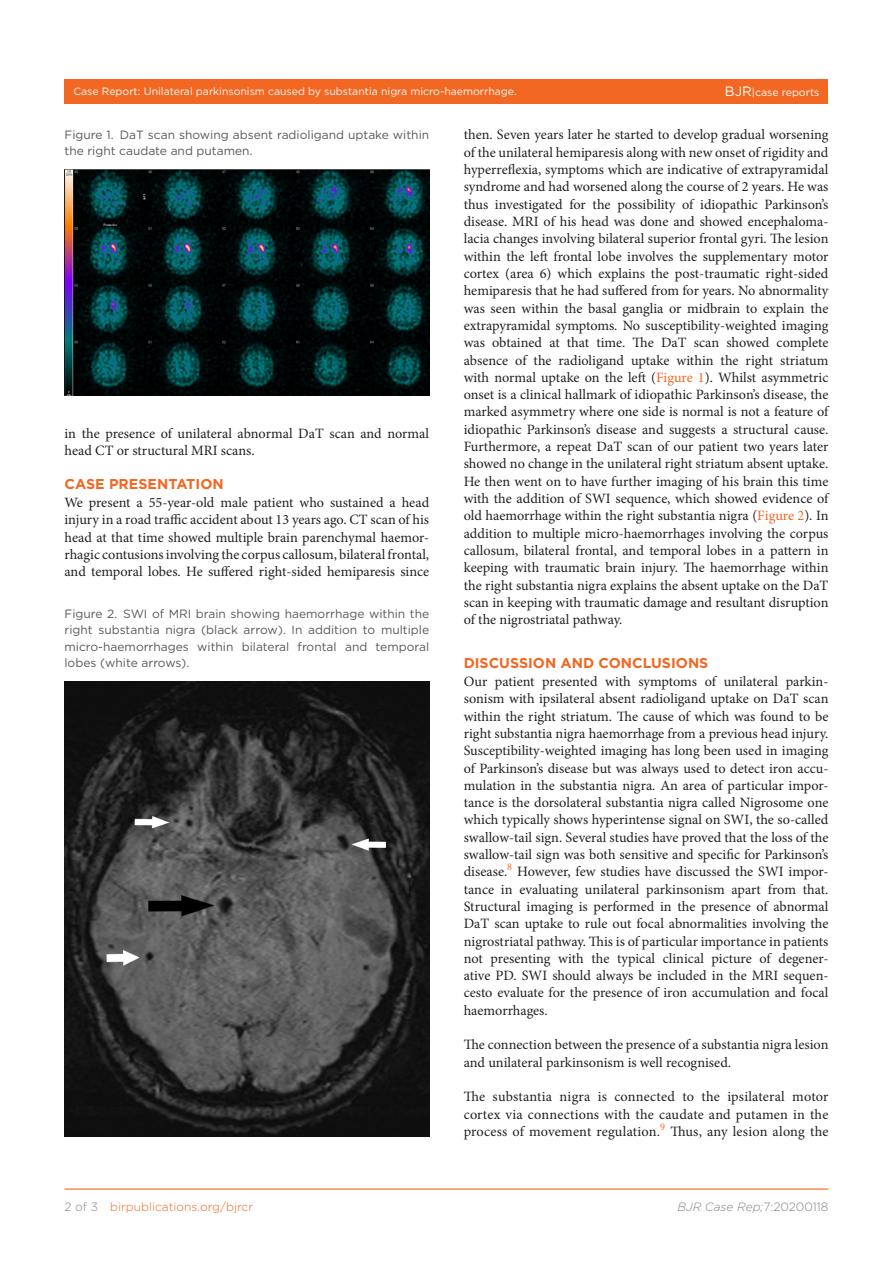
<style>
.page{position:relative;width:893px;height:1263px;background:#fff}
.page>*{position:absolute;margin:0;border:0;box-sizing:border-box;transform-origin:0 0}
.t1{font:14.25px/17.2px "Minion Pro";color:#231f20;text-align:justify}
.t2{font:700 14.25px "Gotham";color:#f26722}
.t3{font:12px/16.5px "Gotham";color:#57585a}
.t4{font:300 12px "Gotham";color:#f26722}
.t5{font:italic 300 12px "Gotham";color:#808285}
.t6{font:10.5px "Gotham";color:#fff}
.s1{font-size:13.5px}
.s2{color:#808285}
.s3{color:#f26722}
.s4{font-style:normal}
</style>
<div class="page">
<div style="left:64px;top:79px;width:764px;height:24px;background:#f26722"></div>
<hr style="left:64px;top:1188px;width:764px;height:2px;background:#f26722">
<img style="left:64px;top:169px;width:365px;height:226px">
<img style="left:64px;top:681px;width:365px;height:455px">
<p class="t6" style="left:73px;top:85px;width:445px">Case Report: Unilateral parkinsonism caused by substantia nigra micro-haemorrhage.</p>
<p class="t6" style="left:725px;top:85px;width:96px"><span class="s1">BJR</span>|case reports</p>
<p class="t3" style="left:64px;top:126px;width:366px">Figure 1. DaT scan showing absent radioligand uptake within the right caudate and putamen.</p>
<p class="t1" style="left:64px;top:425px;width:366px">in the presence of unilateral abnormal DaT scan and normal head CT or structural MRI scans.</p>
<p class="t2" style="left:64px;top:474px;width:161px">CASE PRESENTATION</p>
<p class="t1" style="left:64px;top:494px;width:366px">We present a 55-year-old male patient who sustained a head injury in a road traffic accident about 13 years ago. CT scan of his head at that time showed multiple brain parenchymal haemor&shy;rhagic contusions involving the corpus callosum, bilateral frontal, and temporal lobes. He suffered right-sided hemiparesis since</p>
<p class="t3" style="left:64px;top:605px;width:366px;text-align:justify">Figure 2. SWI of MRI brain showing haemorrhage within the right substantia nigra (black arrow). In addition to multiple micro-haemorrhages within bilateral frontal and temporal lobes (white arrows).</p>
<p class="t4" style="left:64px;top:1199px;width:190px"><span class="s2">2 of 3</span> birpublications.org/bjrcr</p>
<p class="t1" style="left:464px;top:126px;width:366px">then. Seven years later he started to develop gradual worsening of the unilateral hemiparesis along with new onset of rigidity and hyperreflexia, symptoms which are indicative of extrapyramidal syndrome and had worsened along the course of 2 years. He was thus investigated for the possibility of idiopathic Parkinson’s disease. MRI of his head was done and showed encephaloma&shy;lacia changes involving bilateral superior frontal gyri. The lesion within the left frontal lobe involves the supplementary motor cortex (area 6) which explains the post-traumatic right-sided hemiparesis that he had suffered from for years. No abnormality was seen within the basal ganglia or midbrain to explain the extrapyramidal symptoms. No susceptibility-weighted imaging was obtained at that time. The DaT scan showed complete absence of the radioligand uptake within the right striatum with normal uptake on the left (<span class="s3">Figure 1</span>). Whilst asymmetric onset is a clinical hallmark of idiopathic Parkinson’s disease, the marked asymmetry where one side is normal is not a feature of idiopathic Parkinson’s disease and suggests a structural cause.<br>Furthermore, a repeat DaT scan of our patient two years later showed no change in the unilateral right striatum absent uptake.<br>He then went on to have further imaging of his brain this time with the addition of SWI sequence, which showed evidence of old haemorrhage within the right substantia nigra (<span class="s3">Figure 2</span>). In addition to multiple micro-haemorrhages involving the corpus callosum, bilateral frontal, and temporal lobes in a pattern in keeping with traumatic brain injury. The haemorrhage within the right substantia nigra explains the absent uptake on the DaT scan in keeping with traumatic damage and resultant disruption of the nigrostriatal pathway.</p>
<p class="t2" style="left:464px;top:653px;width:246px">DISCUSSION AND CONCLUSIONS</p>
<p class="t1" style="left:464px;top:673px;width:366px">Our patient presented with symptoms of unilateral parkin&shy;sonism with ipsilateral absent radioligand uptake on DaT scan within the right striatum. The cause of which was found to be right substantia nigra haemorrhage from a previous head injury.<br>Susceptibility-weighted imaging has long been used in imaging of Parkinson’s disease but was always used to detect iron accu&shy;mulation in the substantia nigra. An area of particular impor&shy;tance is the dorsolateral substantia nigra called Nigrosome one which typically shows hyperintense signal on SWI, the so-called swallow-tail sign. Several studies have proved that the loss of the swallow-tail sign was both sensitive and specific for Parkinson’s disease.<sup>8</sup> However, few studies have discussed the SWI impor&shy;tance in evaluating unilateral parkinsonism apart from that.<br>Structural imaging is performed in the presence of abnormal DaT scan uptake to rule out focal abnormalities involving the nigrostriatal pathway. This is of particular importance in patients not presenting with the typical clinical picture of degener&shy;ative PD. SWI should always be included in the MRI sequen&shy;cesto evaluate for the presence of iron accumulation and focal haemorrhages.</p>
<p class="t1" style="left:464px;top:1036px;width:366px">The connection between the presence of a substantia nigra lesion and unilateral parkinsonism is well recognised.</p>
<p class="t1" style="left:464px;top:1088px;width:366px">The substantia nigra is connected to the ipsilateral motor cortex via connections with the caudate and putamen in the process of movement regulation.<sup>9</sup> Thus, any lesion along the</p>
<p class="t5" style="left:677px;top:1199px;width:152px">BJR Case Rep;<span class="s4">7:20200118</span></p>
</div>
